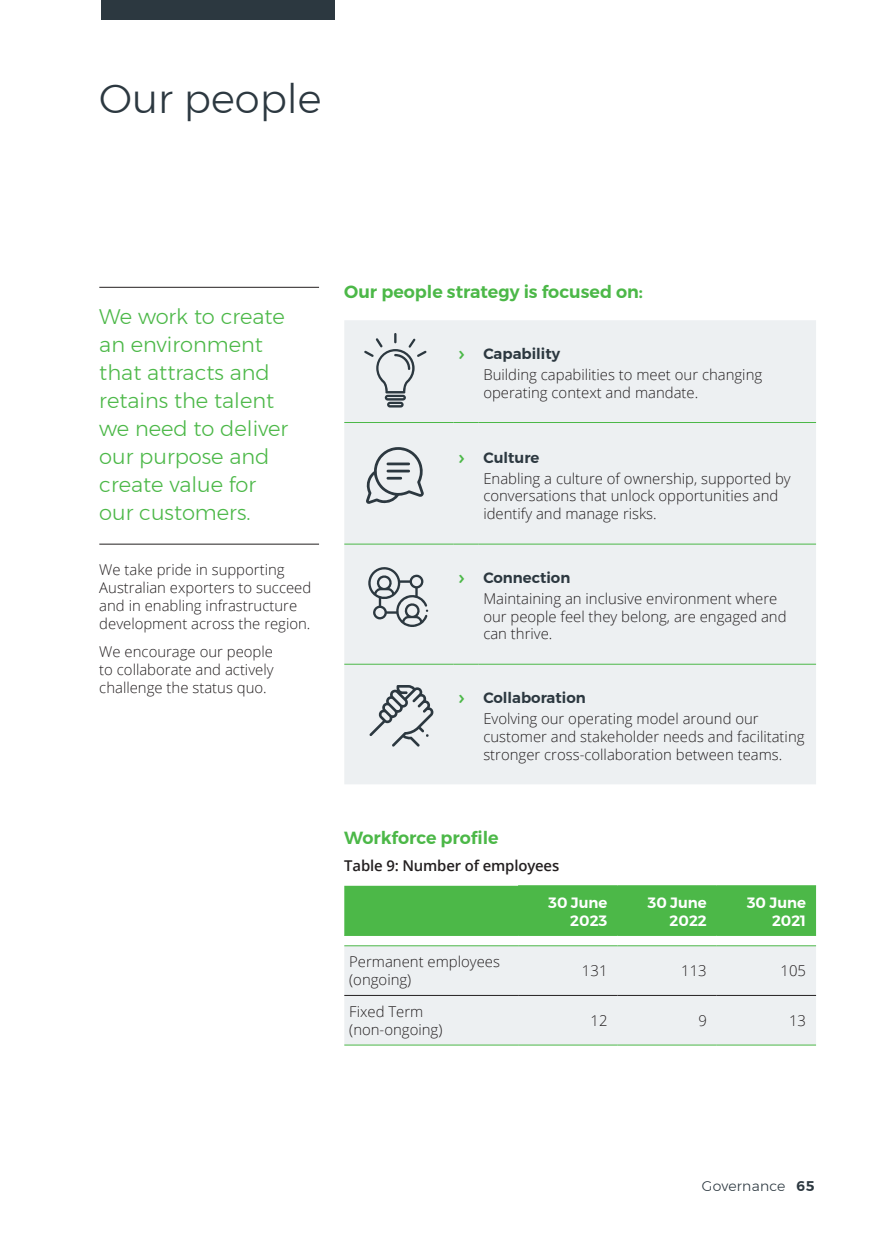
<style>
.page{position:relative;width:874px;height:1241px;background:#fff}
.page>*{position:absolute;margin:0;border:0;box-sizing:border-box;transform-origin:0 0}
.H1_-_Chapter_Head_Grey{font:300 40.25px "Montserrat";color:#2c3840}
.Intro_Para{font:300 21px/28px "Montserrat";color:#4cb848}
.B1_-_Body{font:600 19.25px "Open Sans";color:#4cb848}
.H2_-_Heading_green{font:600 17.5px "Montserrat";color:#4cb848}
.B1_-_Body-2{font:300 14.88px/17.8px "Open Sans";color:#231f20}
.H3_-_Subheading_Grey{font:600 14.88px "Montserrat";color:#2c3840}
.Table_head_-_white{font:600 14.88px/17.8px "Montserrat";color:#fff;text-align:right}
.H4_-_Table___Figure{font:600 14.88px "Open Sans";letter-spacing:-.01em;color:#231f20}
.t1{font:300 14px "Montserrat";letter-spacing:.02em;color:#2c3840}
.s1{font-weight:600}
</style>
<div class="page">
<hr style="left:99px;top:287px;width:220px;height:1px;background:#231f20">
<hr style="left:99px;top:543px;width:220px;height:1px;background:#231f20">
<div style="left:101px;top:0;width:233px;height:20px;background:#2c3840"></div>
<div style="left:344px;top:320px;width:471px;height:464px;background:#edf0f2"></div>
<hr style="left:344px;top:422px;width:109px;height:1px;background:#4cb848">
<svg style="left:453px;top:422px;width:25px;height:1px"></svg>
<hr style="left:478px;top:422px;width:337px;height:1px;background:#4cb848">
<hr style="left:344px;top:543px;width:109px;height:1px;background:#4cb848">
<svg style="left:453px;top:543px;width:25px;height:1px"></svg>
<hr style="left:478px;top:543px;width:337px;height:1px;background:#4cb848">
<hr style="left:344px;top:663px;width:109px;height:1px;background:#4cb848">
<svg style="left:453px;top:663px;width:25px;height:1px"></svg>
<hr style="left:478px;top:663px;width:337px;height:1px;background:#4cb848">
<div style="left:344px;top:885px;width:471px;height:49px;background:#4cb848"></div>
<div style="left:344px;top:946px;width:471px;height:98px;background:#edf0f2"></div>
<hr style="left:518px;top:885px;width:99px;height:1px;background:#4cb848">
<hr style="left:617px;top:885px;width:99px;height:1px;background:#4cb848">
<hr style="left:716px;top:885px;width:99px;height:1px;background:#4cb848">
<hr style="left:344px;top:934px;width:174px;height:1px;background:#4cb848">
<hr style="left:518px;top:934px;width:99px;height:1px;background:#4cb848">
<hr style="left:617px;top:934px;width:99px;height:1px;background:#4cb848">
<hr style="left:716px;top:934px;width:99px;height:1px;background:#4cb848">
<hr style="left:344px;top:945px;width:174px;height:1px;background:#4cb848">
<hr style="left:518px;top:945px;width:99px;height:1px;background:#4cb848">
<hr style="left:617px;top:945px;width:99px;height:1px;background:#4cb848">
<hr style="left:716px;top:945px;width:99px;height:1px;background:#4cb848">
<hr style="left:344px;top:1044px;width:174px;height:1px;background:#4cb848">
<hr style="left:518px;top:1044px;width:99px;height:1px;background:#4cb848">
<hr style="left:617px;top:1044px;width:99px;height:1px;background:#4cb848">
<hr style="left:716px;top:1044px;width:99px;height:1px;background:#4cb848">
<hr style="left:344px;top:994px;width:174px;height:1px;background:#231f20">
<hr style="left:518px;top:994px;width:99px;height:1px;background:#231f20">
<hr style="left:617px;top:994px;width:99px;height:1px;background:#231f20">
<hr style="left:716px;top:994px;width:99px;height:1px;background:#231f20">
<svg style="left:366px;top:447px;width:57px;height:57px;background:#bec3c7"></svg>
<svg style="left:368px;top:566px;width:60px;height:61px;background:#bcc1c5"></svg>
<svg style="left:369px;top:685px;width:64px;height:61px;background:#c3c8cb"></svg>
<svg style="left:364px;top:333px;width:62px;height:74px;background:#d2d6d9"></svg>
<p class="H1_-_Chapter_Head_Grey" style="left:99px;top:69px;width:224px">Our people</p>
<p class="Intro_Para" style="left:99px;top:302px;width:190px">We work to create an environment that attracts and retains the talent we need to deliver our purpose and create value for our customers.</p>
<p class="B1_-_Body-2" style="left:99px;top:560px;width:213px">We take pride in supporting<br>Australian exporters to succeed and in enabling infrastructure development across the region.</p>
<p class="B1_-_Body-2" style="left:99px;top:642px;width:176px;text-align:justify">We encourage our people to collaborate and actively challenge the status quo.</p>
<p class="H2_-_Heading_green" style="left:344px;top:278px;width:300px">Our people strategy is focused on:</p>
<p class="B1_-_Body" style="left:458px;top:339px;width:8px">›</p>
<p class="H3_-_Subheading_Grey" style="left:483px;top:342px;width:78px">Capability</p>
<p class="B1_-_Body-2" style="left:483px;top:365px;width:280px">Building capabilities to meet our changing operating context and mandate.</p>
<p class="B1_-_Body" style="left:458px;top:443px;width:8px">›</p>
<p class="H3_-_Subheading_Grey" style="left:483px;top:446px;width:58px">Culture</p>
<p class="B1_-_Body-2" style="left:483px;top:469px;width:309px">Enabling a culture of ownership, supported by conversations that unlock opportunities and identify and manage risks.</p>
<p class="B1_-_Body" style="left:458px;top:563px;width:8px">›</p>
<p class="H3_-_Subheading_Grey" style="left:483px;top:566px;width:88px">Connection</p>
<p class="B1_-_Body-2" style="left:483px;top:589px;width:304px">Maintaining an inclusive environment where our people feel they belong, are engaged and can thrive.</p>
<p class="B1_-_Body" style="left:458px;top:683px;width:8px">›</p>
<p class="H3_-_Subheading_Grey" style="left:483px;top:686px;width:104px">Collaboration</p>
<p class="B1_-_Body-2" style="left:483px;top:709px;width:322px">Evolving our operating model around our customer and stakeholder needs and facilitating stronger cross-collaboration between teams.</p>
<p class="H2_-_Heading_green" style="left:344px;top:824px;width:156px">Workforce profile</p>
<p class="H4_-_Table___Figure" style="left:344px;top:855px;width:216px">Table 9: Number of employees</p>
<p class="Table_head_-_white" style="left:548px;top:893px;width:61px">30 June<br>2023</p>
<p class="Table_head_-_white" style="left:647px;top:893px;width:61px">30 June<br>2022</p>
<p class="Table_head_-_white" style="left:746px;top:893px;width:61px">30 June<br>2021</p>
<p class="B1_-_Body-2" style="left:349px;top:952px;width:152px">Permanent employees (ongoing)</p>
<p class="B1_-_Body-2" style="left:581px;top:961px;width:27px">131</p>
<p class="B1_-_Body-2" style="left:681px;top:961px;width:27px">113</p>
<p class="B1_-_Body-2" style="left:780px;top:961px;width:27px">105</p>
<p class="B1_-_Body-2" style="left:349px;top:1002px;width:95px">Fixed Term (non-ongoing)</p>
<p class="B1_-_Body-2" style="left:590px;top:1011px;width:18px">12</p>
<p class="B1_-_Body-2" style="left:698px;top:1011px;width:10px">9</p>
<p class="B1_-_Body-2" style="left:788px;top:1011px;width:18px">13</p>
<p class="t1" style="left:701px;top:1175px;width:114px">Governance <span class="s1">65</span></p>
</div>
